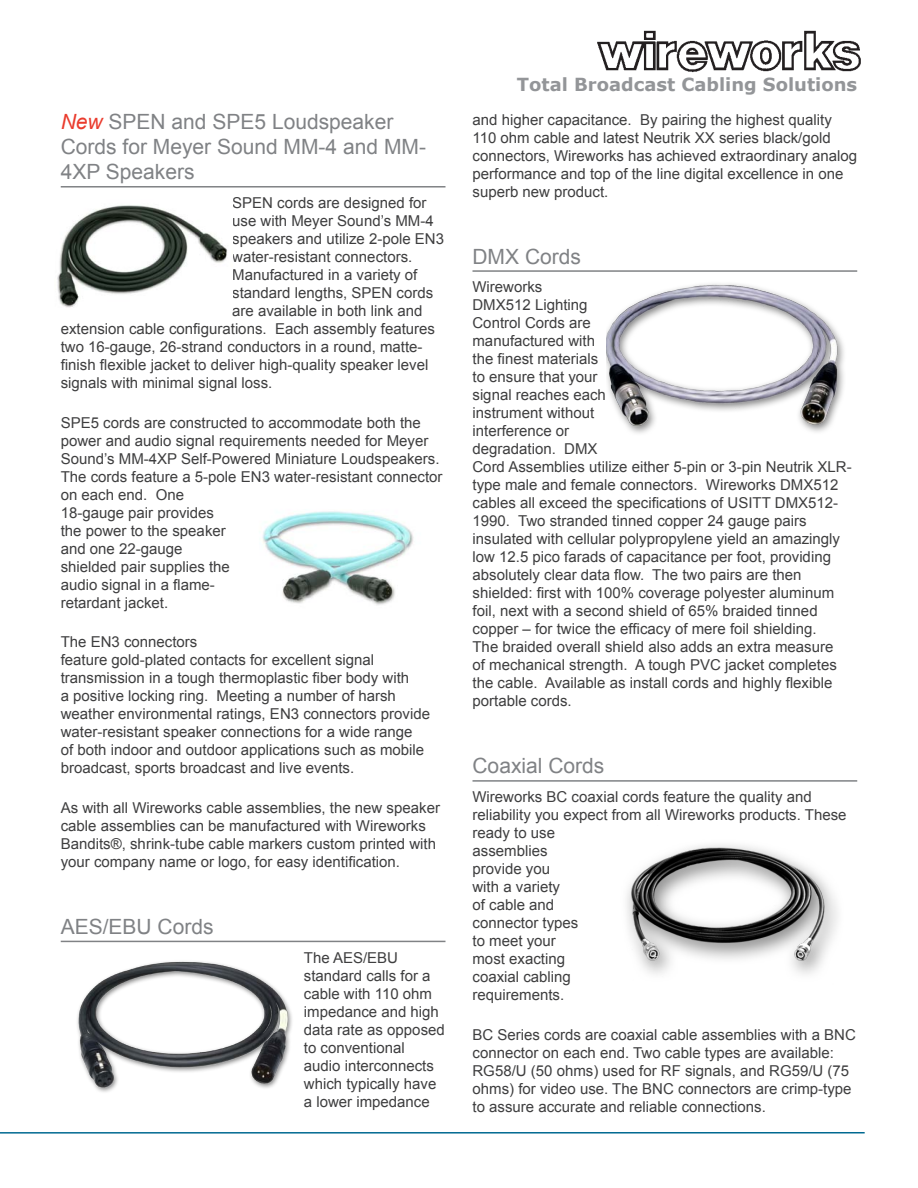
<style>
.page{position:relative;width:918px;height:1188px;background:#fff}
.page>*{position:absolute;margin:0;border:0;box-sizing:border-box;transform-origin:0 0}
.Front_-_Body_Text{font:21px/25.2px "Arial";color:#808285}
.t1{font:700 18px "Verdana";color:#939598}
.Body_Text{font:15px/18px "Arial";color:#3e3e3f}
.s1{font-style:italic;color:#ea3b2d}
</style>
<div class="page">
<hr style="left:0;top:1132px;width:865px;height:2px;background:#006991">
<img style="left:597px;top:30px;width:264px;height:43px">
<hr style="left:61px;top:186px;width:385px;height:2px;background:#808285">
<hr style="left:61px;top:941px;width:385px;height:1px;background:#808285">
<hr style="left:472px;top:270px;width:385px;height:2px;background:#808285">
<hr style="left:472px;top:780px;width:385px;height:2px;background:#808285">
<img style="left:77px;top:961px;width:215px;height:131px">
<img style="left:57px;top:205px;width:171px;height:103px">
<img style="left:262px;top:511px;width:152px;height:94px">
<img style="left:606px;top:283px;width:238px;height:151px">
<img style="left:627px;top:844px;width:211px;height:130px">
<p class="Front_-_Body_Text" style="left:61px;top:109px;width:367px"><span class="s1">New</span> SPEN and SPE5 Loudspeaker<br>Cords for Meyer Sound MM-4 and MM-<br>4XP Speakers</p>
<p class="Body_Text" style="left:232px;top:194px;width:196px">SPEN cords are designed for</p>
<p class="Body_Text" style="left:232px;top:212px;width:203px">use with Meyer Sound’s MM-4</p>
<p class="Body_Text" style="left:232px;top:230px;width:213px">speakers and utilize 2-pole EN3</p>
<p class="Body_Text" style="left:232px;top:248px;width:182px">water-resistant connectors.</p>
<p class="Body_Text" style="left:232px;top:266px;width:187px">Manufactured in a variety of</p>
<p class="Body_Text" style="left:232px;top:284px;width:202px">standard lengths, SPEN cords</p>
<p class="Body_Text" style="left:232px;top:302px;width:192px">are available in both link and</p>
<p class="Body_Text" style="left:61px;top:320px;width:376px">extension cable configurations. Each assembly features</p>
<p class="Body_Text" style="left:61px;top:338px;width:363px">two 16-gauge, 26-strand conductors in a round, matte-</p>
<p class="Body_Text" style="left:61px;top:356px;width:369px">finish flexible jacket to deliver high-quality speaker level</p>
<p class="Body_Text" style="left:61px;top:374px;width:213px">signals with minimal signal loss.</p>
<p class="Body_Text" style="left:61px;top:414px;width:383px">SPE5 cords are constructed to accommodate both the power and audio signal requirements needed for Meyer Sound’s MM-4XP Self-Powered Miniature Loudspeakers.<br>The cords feature a 5-pole EN3 water-resistant connector on each end. One<br>18-gauge pair provides<br>the power to the speaker<br>and one 22-gauge<br>shielded pair supplies the<br>audio signal in a flame-<br>retardant jacket.</p>
<p class="Body_Text" style="left:61px;top:633px;width:371px">The EN3 connectors<br>feature gold-plated contacts for excellent signal transmission in a tough thermoplastic fiber body with<br>a positive locking ring. Meeting a number of harsh weather environmental ratings, EN3 connectors provide water-resistant speaker connections for a wide range<br>of both indoor and outdoor applications such as mobile broadcast, sports broadcast and live events.</p>
<p class="Body_Text" style="left:61px;top:799px;width:381px">As with all Wireworks cable assemblies, the new speaker cable assemblies can be manufactured with Wireworks Bandits®, shrink-tube cable markers custom printed with your company name or logo, for easy identification.</p>
<p class="Front_-_Body_Text" style="left:61px;top:914px;width:154px">AES/EBU Cords</p>
<p class="Body_Text" style="left:304px;top:949px;width:142px">The AES/EBU standard calls for a cable with 110 ohm impedance and high data rate as opposed to conventional audio interconnects which typically have a lower impedance</p>
<p class="t1" style="left:517px;top:72px;width:342px">Total Broadcast Cabling Solutions</p>
<p class="Body_Text" style="left:472px;top:110px;width:386px">and higher capacitance. By pairing the highest quality 110 ohm cable and latest Neutrik XX series black/gold connectors, Wireworks has achieved extraordinary analog performance and top of the line digital excellence in one superb new product.</p>
<p class="Front_-_Body_Text" style="left:472px;top:244px;width:110px">DMX Cords</p>
<p class="Body_Text" style="left:472px;top:278px;width:381px">Wireworks<br>DMX512 Lighting<br>Control Cords are<br>manufactured with<br>the finest materials<br>to ensure that your<br>signal reaches each<br>instrument without<br>interference or<br>degradation. DMX<br>Cord Assemblies utilize either 5-pin or 3-pin Neutrik XLR&shy;type male and female connectors. Wireworks DMX512 cables all exceed the specifications of USITT DMX512- 1990. Two stranded tinned copper 24 gauge pairs insulated with cellular polypropylene yield an amazingly low 12.5 pico farads of capacitance per foot, providing absolutely clear data flow. The two pairs are then shielded: first with 100% coverage polyester aluminum foil, next with a second shield of 65% braided tinned copper – for twice the efficacy of mere foil shielding.<br>The braided overall shield also adds an extra measure<br>of mechanical strength. A tough PVC jacket completes the cable. Available as install cords and highly flexible portable cords.</p>
<p class="Front_-_Body_Text" style="left:472px;top:754px;width:133px">Coaxial Cords</p>
<p class="Body_Text" style="left:472px;top:788px;width:376px">Wireworks BC coaxial cords feature the quality and reliability you expect from all Wireworks products. These ready to use<br>assemblies<br>provide you<br>with a variety<br>of cable and<br>connector types<br>to meet your<br>most exacting<br>coaxial cabling<br>requirements.</p>
<p class="Body_Text" style="left:472px;top:1026px;width:385px">BC Series cords are coaxial cable assemblies with a BNC connector on each end. Two cable types are available:<br>RG58/U (50 ohms) used for RF signals, and RG59/U (75 ohms) for video use. The BNC connectors are crimp-type to assure accurate and reliable connections.</p>
</div>
